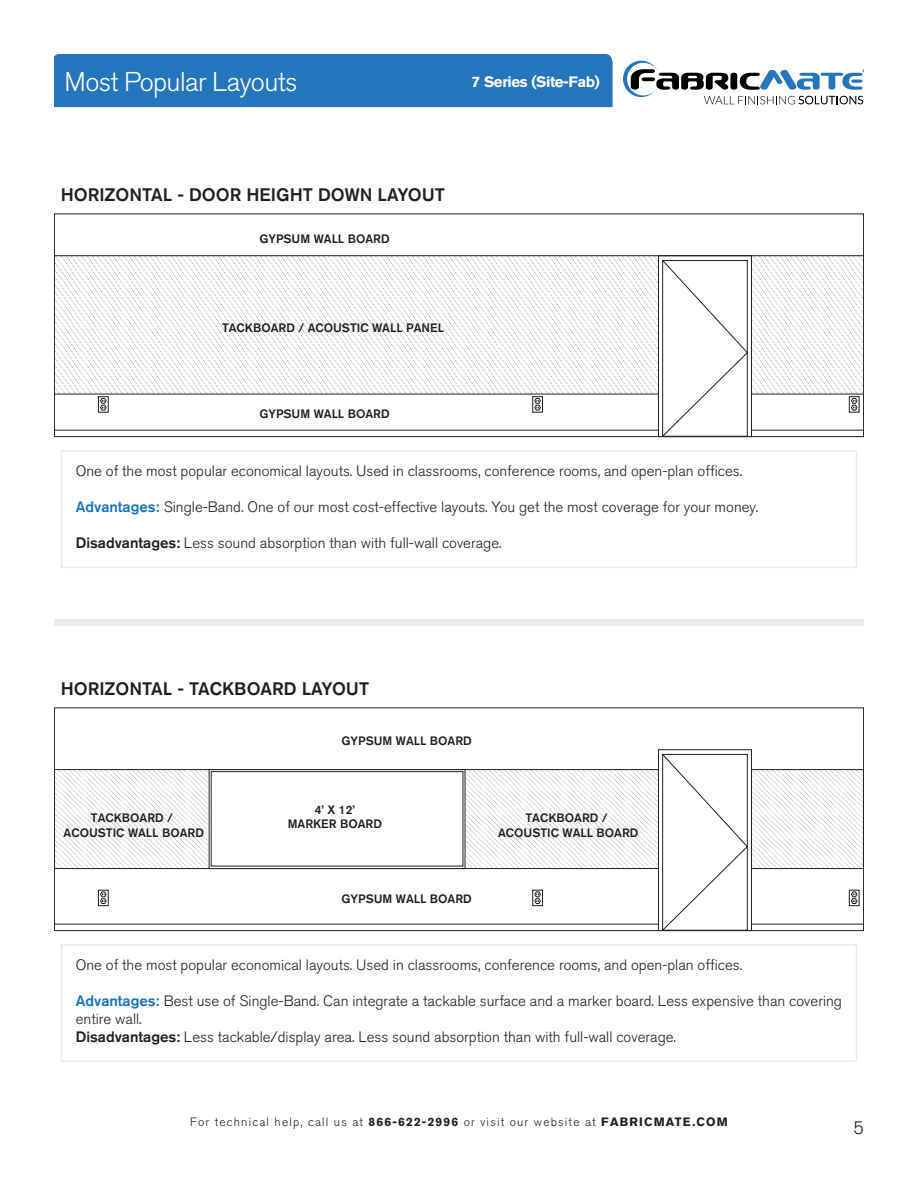
<style>
.page{position:relative;width:918px;height:1188px;background:#fff}
.page>*{position:absolute;margin:0;border:0;box-sizing:border-box;transform-origin:0 0}
.t1{font:300 27px "Akzidenz Grotesk BQ";letter-spacing:-.02em;color:#fff}
.t2{font:500 18px "Akzidenz Grotesk BQ";color:#231f20}
.t3{font:300 18px "Akzidenz Grotesk BQ";color:#231f20}
.t4{font:300 15px/18px "Akzidenz Grotesk BQ";color:#231f20}
.t5{font:700 15px "Akzidenz Grotesk BQ";letter-spacing:-.025em;color:#fff}
.t6{font:500 12.15px/14.5px "Akzidenz Grotesk BQ";color:#231f20;text-align:center}
.t7{font:300 12px "Akzidenz Grotesk BQ";letter-spacing:.1em;color:#231f20}
.s1{font-weight:500;color:#1775bc}
.s2{font-weight:500}
.s3{font-weight:700}
</style>
<div class="page">
<div style="left:54px;top:54px;width:559px;height:53px;background:#2475bb"></div>
<svg style="left:623px;top:61px;width:241px;height:43px"></svg>
<div style="left:54px;top:620px;width:810px;height:6px;background:#ebebec"></div>
<svg style="left:56px;top:256px;width:806px;height:138px"></svg>
<div style="left:54px;top:213px;width:810px;height:224px;border:1px solid #231f20"></div>
<hr style="left:54px;top:430px;width:810px;height:1px;background:#231f20">
<div style="left:658px;top:256px;width:93px;height:181px;background:#fff"></div>
<div style="left:658px;top:255px;width:94px;height:182px;border:1px solid #231f20"></div>
<svg style="left:661px;top:259px;width:87px;height:178px"></svg>
<hr style="left:54px;top:255px;width:810px;height:1px;background:#231f20">
<hr style="left:54px;top:394px;width:604px;height:1px;background:#231f20">
<hr style="left:752px;top:394px;width:112px;height:1px;background:#231f20">
<div style="left:532px;top:396px;width:11px;height:17px;border:1px solid #231f20"></div>
<svg style="left:534px;top:397px;width:7px;height:14px"></svg>
<div style="left:849px;top:396px;width:11px;height:17px;border:1px solid #231f20"></div>
<svg style="left:850px;top:397px;width:8px;height:14px"></svg>
<div style="left:98px;top:396px;width:11px;height:17px;border:1px solid #231f20"></div>
<svg style="left:100px;top:397px;width:7px;height:14px"></svg>
<div style="left:61px;top:450px;width:796px;height:118px;border:2px solid #ebebec"></div>
<hr style="left:54px;top:924px;width:810px;height:1px;background:#231f20">
<svg style="left:56px;top:771px;width:806px;height:96px"></svg>
<div style="left:54px;top:769px;width:810px;height:100px;border:1px solid #231f20"></div>
<div style="left:658px;top:750px;width:93px;height:181px;background:#fff"></div>
<div style="left:658px;top:749px;width:94px;height:182px;border:1px solid #231f20"></div>
<svg style="left:661px;top:753px;width:87px;height:178px"></svg>
<div style="left:209px;top:769px;width:256px;height:100px;border:1px solid #231f20"></div>
<div style="left:211px;top:772px;width:252px;height:94px;background:#fff"></div>
<div style="left:211px;top:771px;width:252px;height:96px;border:1px solid #231f20"></div>
<div style="left:532px;top:890px;width:11px;height:16px;border:1px solid #231f20"></div>
<svg style="left:534px;top:891px;width:7px;height:13px"></svg>
<div style="left:849px;top:890px;width:11px;height:16px;border:1px solid #231f20"></div>
<svg style="left:850px;top:891px;width:8px;height:13px"></svg>
<div style="left:98px;top:890px;width:11px;height:16px;border:1px solid #231f20"></div>
<svg style="left:100px;top:891px;width:7px;height:13px"></svg>
<div style="left:61px;top:944px;width:796px;height:118px;border:2px solid #ebebec"></div>
<p class="t1" style="left:65px;top:67px;width:234px">Most Popular Layouts</p>
<p class="t5" style="left:472px;top:73px;width:130px">7 Series (Site-Fab)</p>
<p class="t2" style="left:61px;top:183px;width:386px">HORIZONTAL - DOOR HEIGHT DOWN LAYOUT</p>
<p class="t6" style="left:259px;top:231px;width:132px">GYPSUM WALL BOARD</p>
<p class="t6" style="left:222px;top:320px;width:224px">TACKBOARD / ACOUSTIC WALL PANEL</p>
<p class="t6" style="left:259px;top:407px;width:132px">GYPSUM WALL BOARD</p>
<p class="t4" style="left:76px;top:462px;width:668px">One of the most popular economical layouts. Used in classrooms, conference rooms, and open-plan offices.</p>
<p class="t4" style="left:76px;top:498px;width:684px"><span class="s1">Advantages:</span> Single-Band. One of our most cost-effective layouts. You get the most coverage for your money.</p>
<p class="t4" style="left:76px;top:534px;width:427px"><span class="s2">Disadvantages:</span> Less sound absorption than with full-wall coverage.</p>
<p class="t2" style="left:61px;top:677px;width:310px">HORIZONTAL - TACKBOARD LAYOUT</p>
<p class="t6" style="left:342px;top:734px;width:132px">GYPSUM WALL BOARD</p>
<p class="t6" style="left:64px;top:811px;width:142px">TACKBOARD /<br>ACOUSTIC WALL BOARD</p>
<p class="t6" style="left:288px;top:802px;width:96px">4’ X 12’<br>MARKER BOARD</p>
<p class="t6" style="left:498px;top:811px;width:142px">TACKBOARD /<br>ACOUSTIC WALL BOARD</p>
<p class="t6" style="left:342px;top:891px;width:132px">GYPSUM WALL BOARD</p>
<p class="t4" style="left:76px;top:956px;width:668px">One of the most popular economical layouts. Used in classrooms, conference rooms, and open-plan offices.</p>
<p class="t4" style="left:76px;top:992px;width:768px"><span class="s1">Advantages:</span> Best use of Single-Band. Can integrate a tackable surface and a marker board. Less expensive than covering entire wall.<br><span class="s2">Disadvantages:</span> Less tackable/display area. Less sound absorption than with full-wall coverage.</p>
<p class="t7" style="left:190px;top:1116px;width:539px">For technical help, call us at <span class="s3">866-622-2996</span> or visit our website at <span class="s3">FABRICMATE.COM</span></p>
<p class="t3" style="left:854px;top:1118px;width:12px">5</p>
</div>
